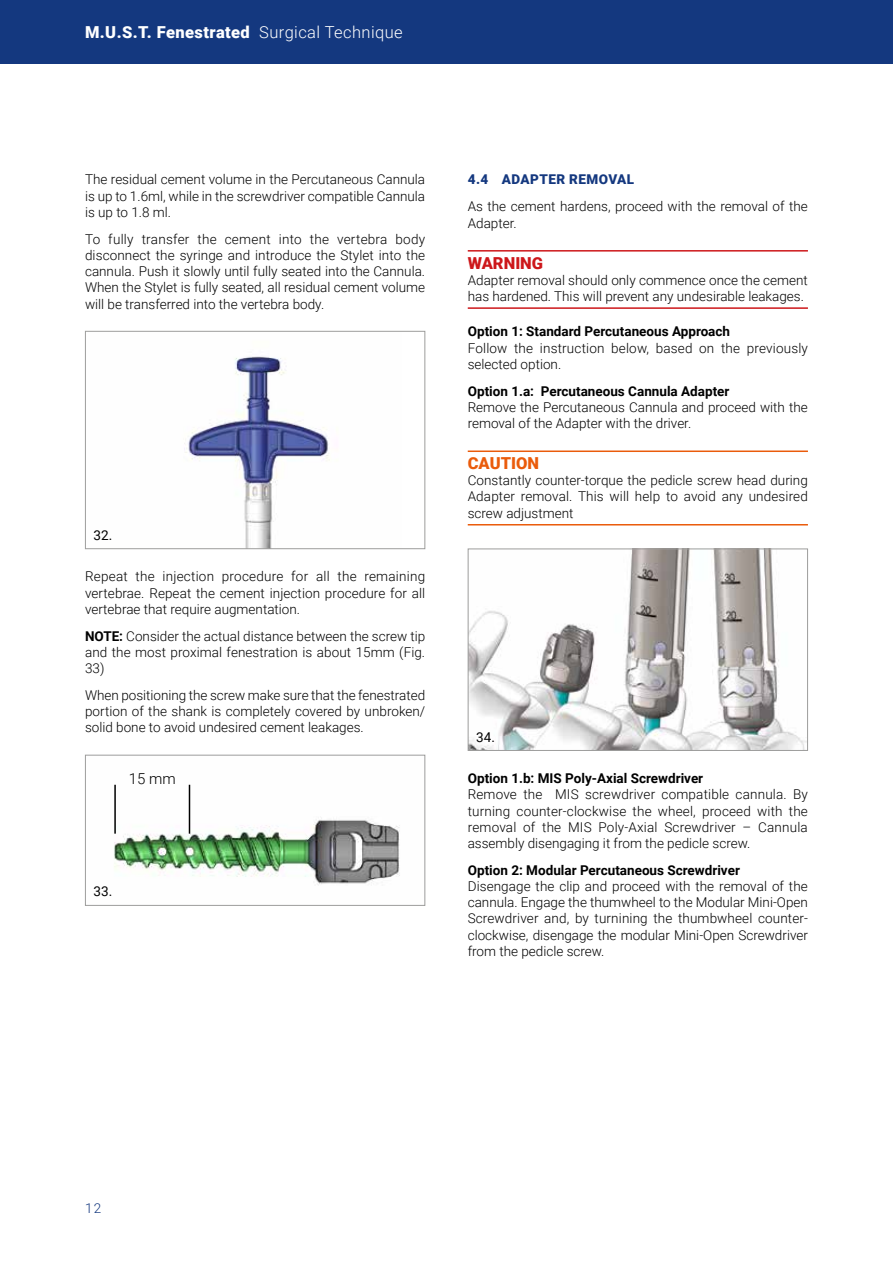
<style>
.page{position:relative;width:893px;height:1263px;background:#fff}
.page>*{position:absolute;margin:0;border:0;box-sizing:border-box;transform-origin:0 0}
.t1{font:900 16.5px "Roboto";letter-spacing:.025em;color:#fff}
.t2{font:900 16.5px "Roboto";color:#cd171a}
.t3{font:900 16.5px "Roboto";color:#ea5b0b}
.t4{font:300 15px "Roboto";color:#000}
.t5{font:300 13.5px/16.2px "Roboto";color:#000;text-align:justify}
.t6{font:700 13.5px "Roboto";color:#000}
.t7{font:900 13.5px "Roboto";letter-spacing:.035em;color:#14387f}
.t8{font:13.5px "Roboto";color:#000}
.t9{font:300 13.5px "Roboto";color:#14387f}
.s1{font-weight:300}
.s2{font-weight:700}
</style>
<div class="page">
<div style="left:0;top:0;width:893px;height:64px;background:#14387f"></div>
<img style="left:184px;top:356px;width:146px;height:191px">
<div style="left:85px;top:331px;width:340px;height:218px;border:1px solid #9d9d9c"></div>
<img style="left:114px;top:784px;width:286px;height:101px">
<hr style="left:114px;top:785px;width:2px;height:49px;background:#000">
<hr style="left:189px;top:785px;width:1px;height:49px;background:#000">
<div style="left:85px;top:755px;width:340px;height:151px;border:1px solid #9d9d9c"></div>
<hr style="left:468px;top:250px;width:340px;height:2px;background:#cd171a">
<hr style="left:468px;top:307px;width:340px;height:2px;background:#cd171a">
<hr style="left:468px;top:450px;width:340px;height:2px;background:#ea5b0b">
<hr style="left:468px;top:524px;width:340px;height:1px;background:#ea5b0b">
<img style="left:470px;top:550px;width:336px;height:199px">
<div style="left:468px;top:548px;width:340px;height:203px;border:1px solid #9d9d9c"></div>
<p class="t1" style="left:85px;top:21px;width:319px">M.U.S.T. Fenestrated <span class="s1">Surgical Technique</span></p>
<p class="t5" style="left:85px;top:171px;width:342px">The residual cement volume in the Percutaneous Cannula is up to 1.6ml, while in the screwdriver compatible Cannula is up to 1.8 ml.</p>
<p class="t5" style="left:85px;top:230px;width:342px">To fully transfer the cement into the vertebra body disconnect the syringe and introduce the Stylet into the cannula. Push it slowly until fully seated into the Cannula.<br>When the Stylet is fully seated, all residual cement volume will be transferred into the vertebra body.</p>
<p class="t8" style="left:94px;top:525px;width:20px">32.</p>
<p class="t5" style="left:85px;top:568px;width:342px">Repeat the injection procedure for all the remaining vertebrae. Repeat the cement injection procedure for all vertebrae that require augmentation.</p>
<p class="t5" style="left:85px;top:627px;width:342px"><span class="s2">NOTE:</span> Consider the actual distance between the screw tip and the most proximal fenestration is about 15mm (Fig.<br>33)</p>
<p class="t5" style="left:85px;top:686px;width:342px">When positioning the screw make sure that the fenestrated portion of the shank is completely covered by unbroken/ solid bone to avoid undesired cement leakages.</p>
<p class="t4" style="left:129px;top:768px;width:48px">15 mm</p>
<p class="t8" style="left:94px;top:882px;width:20px">33.</p>
<p class="t7" style="left:468px;top:170px;width:168px">4.4 ADAPTER REMOVAL</p>
<p class="t5" style="left:468px;top:198px;width:342px">As the cement hardens, proceed with the removal of the<br>Adapter.</p>
<p class="t2" style="left:468px;top:251px;width:77px">WARNING</p>
<p class="t5" style="left:468px;top:271px;width:342px">Adapter removal should only commence once the cement has hardened. This will prevent any undesirable leakages.</p>
<p class="t6" style="left:468px;top:322px;width:264px">Option 1: Standard Percutaneous Approach</p>
<p class="t5" style="left:468px;top:339px;width:342px">Follow the instruction below, based on the previously selected option.</p>
<p class="t6" style="left:468px;top:381px;width:263px">Option 1.a: Percutaneous Cannula Adapter</p>
<p class="t5" style="left:468px;top:398px;width:342px">Remove the Percutaneous Cannula and proceed with the removal of the Adapter with the driver.</p>
<p class="t3" style="left:468px;top:452px;width:73px">CAUTION</p>
<p class="t5" style="left:468px;top:472px;width:342px">Constantly counter-torque the pedicle screw head during Adapter removal. This will help to avoid any undesired screw adjustment</p>
<p class="t8" style="left:476px;top:727px;width:20px">34.</p>
<p class="t6" style="left:468px;top:769px;width:237px">Option 1.b: MIS Poly-Axial Screwdriver</p>
<p class="t5" style="left:468px;top:786px;width:342px">Remove the MIS screwdriver compatible cannula. By turning counter-clockwise the wheel, proceed with the removal of the MIS Poly-Axial Screwdriver – Cannula assembly disengaging it from the pedicle screw.</p>
<p class="t6" style="left:468px;top:861px;width:274px">Option 2: Modular Percutaneous Screwdriver</p>
<p class="t5" style="left:468px;top:878px;width:342px">Disengage the clip and proceed with the removal of the cannula. Engage the thumwheel to the Modular Mini-Open Screwdriver and, by turnining the thumbwheel counter&shy;clockwise, disengage the modular Mini-Open Screwdriver from the pedicle screw.</p>
<p class="t9" style="left:85px;top:1198px;width:18px">12</p>
</div>
